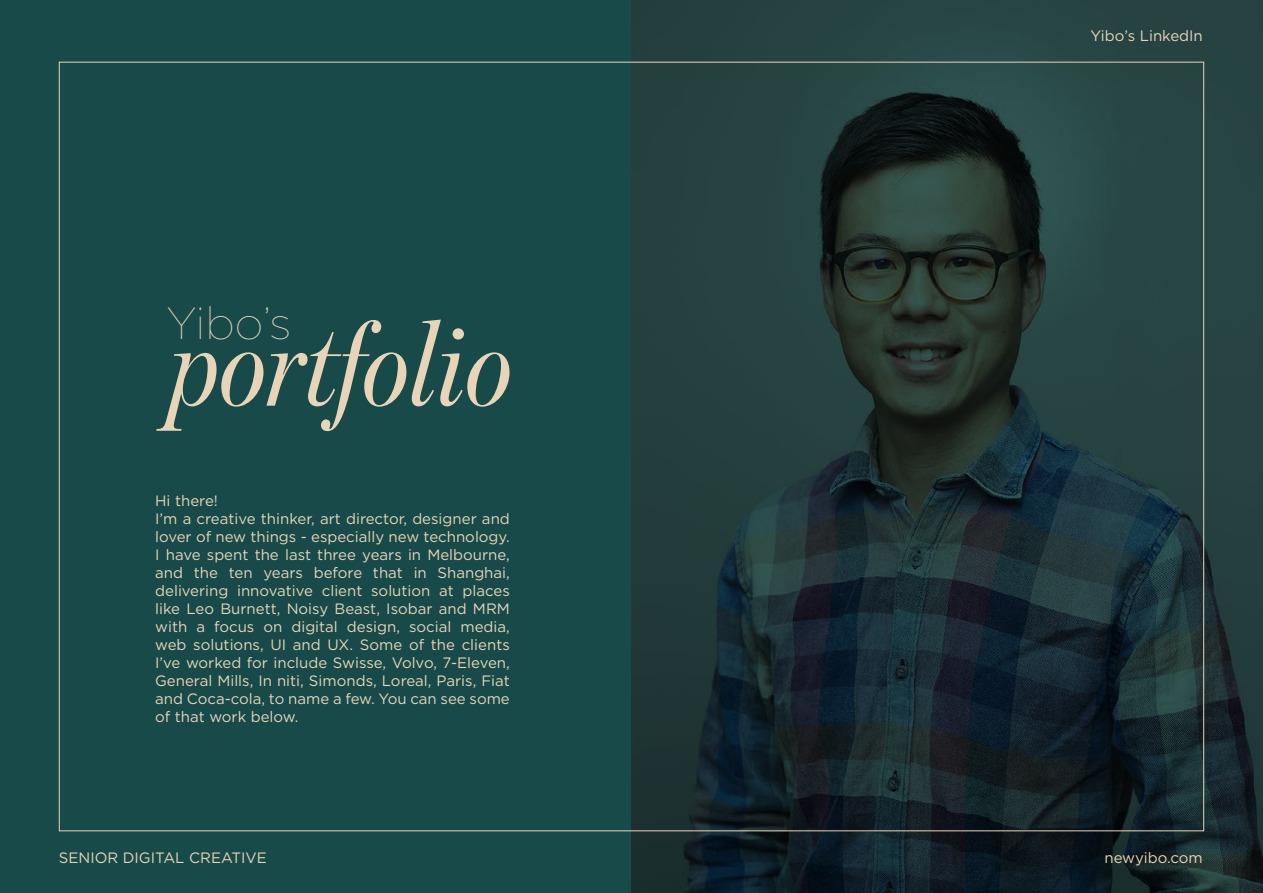
<style>
.page{position:relative;width:1263px;height:893px;background:#174a49}
.page>*{position:absolute;margin:0;border:0;box-sizing:border-box;transform-origin:0 0}
.t1{font:italic 123px "Benton Mod Disp Cond";color:#e8d5b7}
.t2{font:100 45px "Gotham";color:#e8d5b7}
.t3{font:15px/18px "Gotham";color:#e8d5b7}
</style>
<div class="page">
<img style="left:631px;top:0;width:632px;height:893px">
<h2 class="t2" style="left:167px;top:295px;width:126px">Yibo’s</h2>
<h1 class="t1" style="left:172px;top:297px;width:345px">portfolio</h1>
<p class="t3" style="left:155px;top:491px;width:356px">Hi there!<br>I’m a creative thinker, art director, designer and lover of new things - especially new technology.<br>I have spent the last three years in Melbourne, and the ten years before that in Shanghai, delivering innovative client solution at places like Leo Burnett, Noisy Beast, Isobar and MRM with a focus on digital design, social media, web solutions, UI and UX. Some of the clients I’ve worked for include Swisse, Volvo, 7-Eleven, General Mills, In niti, Simonds, Loreal, Paris, Fiat and Coca-cola, to name a few. You can see some of that work below.</p>
<p class="t3" style="left:1090px;top:27px;width:114px">Yibo’s LinkedIn</p>
<p class="t3" style="left:59px;top:848px;width:210px">SENIOR DIGITAL CREATIVE</p>
<p class="t3" style="left:1104px;top:848px;width:100px">newyibo.com</p>
</div>
